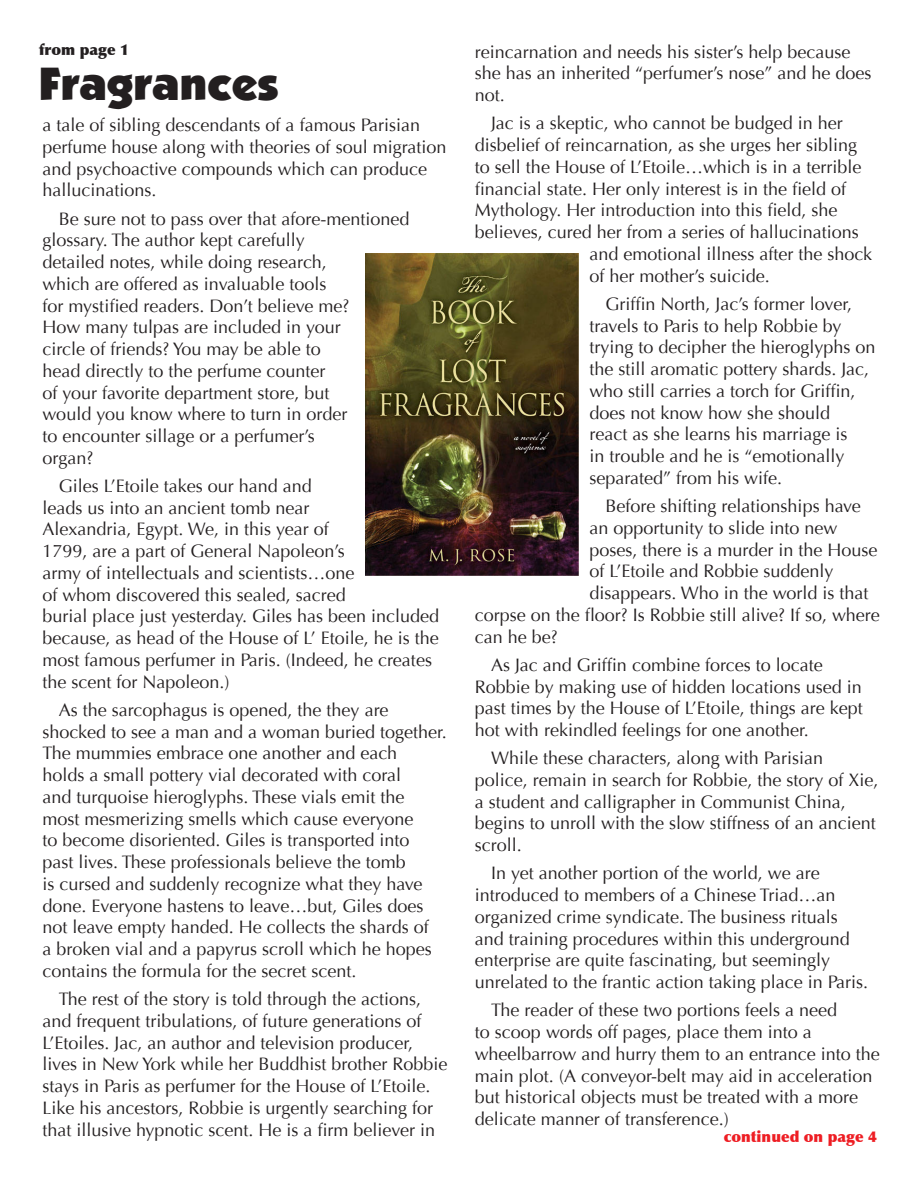
<style>
.page{position:relative;width:918px;height:1188px;background:#fff}
.page>*{position:absolute;margin:0;border:0;box-sizing:border-box;transform-origin:0 0}
.t1{font:45px "Klaven";color:#231f20}
.t2{font:18px/21.8px "Optima";color:#231f20}
.t3{font:900 15px "Optima";color:#ee1d23}
.t4{font:900 15px "Optima";color:#231f20}
</style>
<div class="page">
<img style="left:365px;top:254px;width:214px;height:322px">
<p class="t4" style="left:39px;top:41px;width:91px">from page 1</p>
<p class="t1" style="left:39px;top:62px;width:241px">Fragrances</p>
<p class="t2" style="left:43px;top:114px;width:405px">a tale of sibling descendants of a famous Parisian perfume house along with theories of soul migration and psychoactive compounds which can produce hallucinations.</p>
<p class="t2" style="left:43px;top:208px;width:368px;text-indent:16px">Be sure not to pass over that afore-mentioned glossary. The author kept carefully<br>detailed notes, while doing research,<br>which are offered as invaluable tools<br>for mystified readers. Don’t believe me?<br>How many tulpas are included in your<br>circle of friends? You may be able to<br>head directly to the perfume counter<br>of your favorite department store, but<br>would you know where to turn in order<br>to encounter sillage or a perfumer’s<br>organ?</p>
<p class="t2" style="left:43px;top:475px;width:398px;text-indent:16px">Giles L’Etoile takes our hand and<br>leads us into an ancient tomb near<br>Alexandria, Egypt. We, in this year of<br>1799, are a part of General Napoleon’s<br>army of intellectuals and scientists…one<br>of whom discovered this sealed, sacred<br>burial place just yesterday. Giles has been included because, as head of the House of L’ Etoile, he is the most famous perfumer in Paris. (Indeed, he creates the scent for Napoleon.)</p>
<p class="t2" style="left:43px;top:699px;width:406px;text-indent:16px">As the sarcophagus is opened, the they are shocked to see a man and a woman buried together.<br>The mummies embrace one another and each<br>holds a small pottery vial decorated with coral<br>and turquoise hieroglyphs. These vials emit the<br>most mesmerizing smells which cause everyone<br>to become disoriented. Giles is transported into<br>past lives. These professionals believe the tomb<br>is cursed and suddenly recognize what they have done. Everyone hastens to leave…but, Giles does not leave empty handed. He collects the shards of<br>a broken vial and a papyrus scroll which he hopes contains the formula for the secret scent.</p>
<p class="t2" style="left:43px;top:988px;width:407px;text-indent:16px">The rest of the story is told through the actions, and frequent tribulations, of future generations of L’Etoiles. Jac, an author and television producer, lives in New York while her Buddhist brother Robbie stays in Paris as perfumer for the House of L’Etoile.<br>Like his ancestors, Robbie is urgently searching for that illusive hypnotic scent. He is a firm believer in</p>
<p class="t2" style="left:475px;top:41px;width:398px">reincarnation and needs his sister’s help because she has an inherited “perfumer’s nose” and he does not.</p>
<p class="t2" style="left:491px;top:113px;width:353px">Jac is a skeptic, who cannot be budged in her</p>
<p class="t2" style="left:475px;top:134px;width:384px">disbelief of reincarnation, as she urges her sibling</p>
<p class="t2" style="left:475px;top:156px;width:388px">to sell the House of L’Etoile…which is in a terrible</p>
<p class="t2" style="left:475px;top:178px;width:373px">financial state. Her only interest is in the field of</p>
<p class="t2" style="left:475px;top:200px;width:364px">Mythology. Her introduction into this field, she</p>
<p class="t2" style="left:475px;top:221px;width:385px">believes, cured her from a series of hallucinations</p>
<p class="t2" style="left:589px;top:243px;width:284px">and emotional illness after the shock</p>
<p class="t2" style="left:589px;top:265px;width:182px">of her mother’s suicide.</p>
<p class="t2" style="left:589px;top:293px;width:288px;text-indent:16px">Griffin North, Jac’s former lover, travels to Paris to help Robbie by trying to decipher the hieroglyphs on the still aromatic pottery shards. Jac, who still carries a torch for Griffin, does not know how she should<br>react as she learns his marriage is<br>in trouble and he is “emotionally separated” from his wife.</p>
<p class="t2" style="left:606px;top:495px;width:257px">Before shifting relationships have</p>
<p class="t2" style="left:589px;top:517px;width:250px">an opportunity to slide into new</p>
<p class="t2" style="left:589px;top:539px;width:290px">poses, there is a murder in the House</p>
<p class="t2" style="left:589px;top:561px;width:246px">of L’Etoile and Robbie suddenly</p>
<p class="t2" style="left:589px;top:582px;width:281px">disappears. Who in the world is that</p>
<p class="t2" style="left:475px;top:604px;width:406px">corpse on the floor? Is Robbie still alive? If so, where</p>
<p class="t2" style="left:475px;top:626px;width:85px">can he be?</p>
<p class="t2" style="left:475px;top:654px;width:389px;text-indent:16px">As Jac and Griffin combine forces to locate Robbie by making use of hidden locations used in past times by the House of L’Etoile, things are kept hot with rekindled feelings for one another.</p>
<p class="t2" style="left:475px;top:747px;width:405px;text-indent:16px">While these characters, along with Parisian police, remain in search for Robbie, the story of Xie, a student and calligrapher in Communist China, begins to unroll with the slow stiffness of an ancient scroll.</p>
<p class="t2" style="left:475px;top:863px;width:395px;text-indent:16px">In yet another portion of the world, we are introduced to members of a Chinese Triad…an organized crime syndicate. The business rituals and training procedures within this underground enterprise are quite fascinating, but seemingly unrelated to the frantic action taking place in Paris.</p>
<p class="t2" style="left:475px;top:1000px;width:406px;text-indent:16px">The reader of these two portions feels a need<br>to scoop words off pages, place them into a wheelbarrow and hurry them to an entrance into the main plot. (A conveyor-belt may aid in acceleration but historical objects must be treated with a more delicate manner of transference.)</p>
<p class="t3" style="left:724px;top:1128px;width:155px">continued on page 4</p>
</div>
